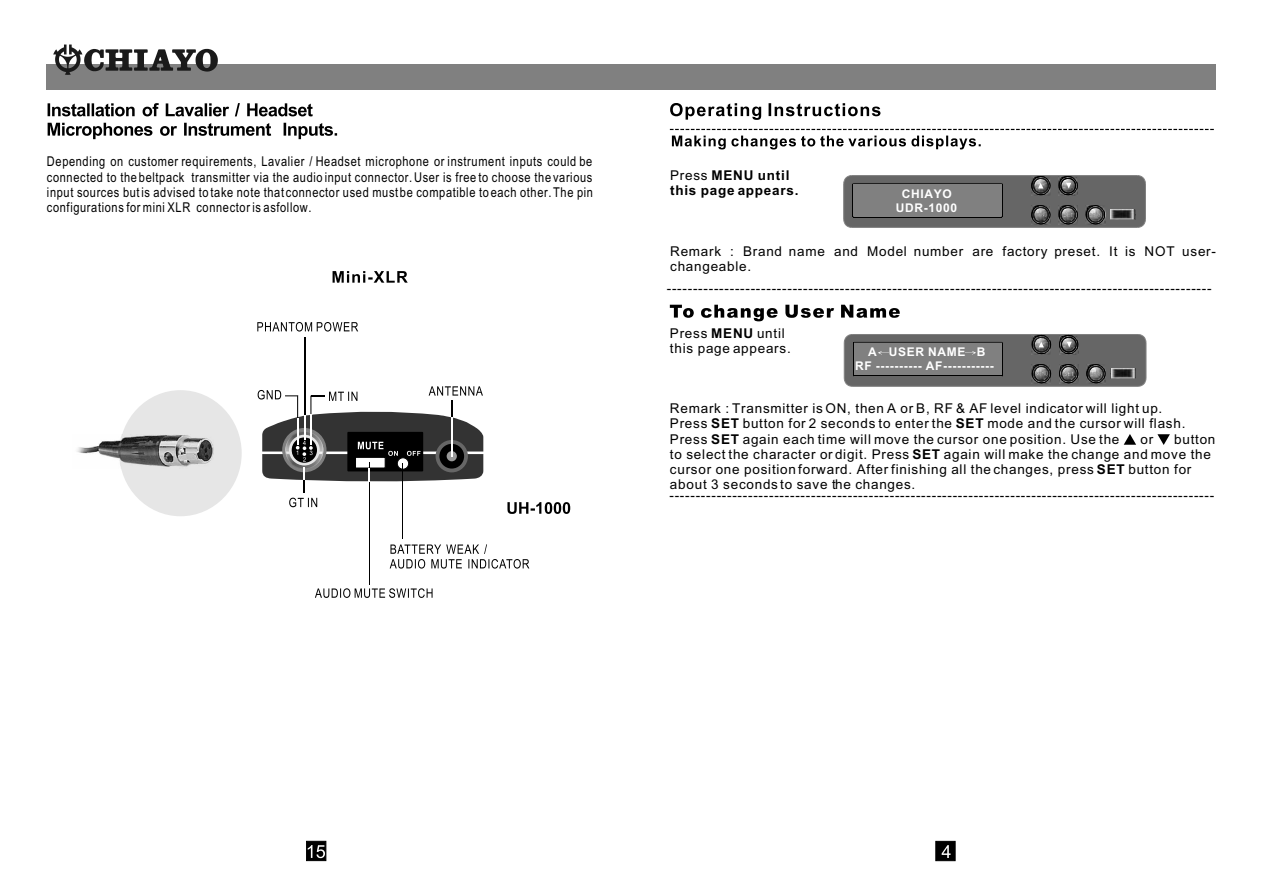
<style>
.page{position:relative;width:1263px;height:894px;background:#fff}
.page>*{position:absolute;margin:0;border:0;box-sizing:border-box;transform-origin:0 0}
.t1{font:13.5px/15.1px "Arial";letter-spacing:.055em;color:#000}
.t2{font:13.5px/15.3px "Arial Narrow";letter-spacing:.045em;color:#000;text-align:justify}
.t3{font:700 13.5px/15.1px "Arial";letter-spacing:.055em;color:#000}
.t4{font:700 12px/13.4px "Arial";letter-spacing:.055em;color:#fff;text-align:center}
.s1{font-weight:400}
.s2{font-weight:700}
</style>
<div class="page">
<div style="left:46px;top:64px;width:1170px;height:25px;background:#808080"></div>
<svg style="left:53px;top:45px;width:165px;height:30px"></svg>
<div style="left:306px;top:841px;width:20px;height:20px;background:#000;border:1px solid #000"></div>
<svg style="left:308px;top:845px;width:17px;height:13px"></svg>
<div style="left:936px;top:841px;width:19px;height:20px;background:#000;border:1px solid #000"></div>
<svg style="left:942px;top:845px;width:9px;height:13px"></svg>
<svg style="left:843px;top:175px;width:303px;height:53px;background:#6c6c6c"></svg>
<svg style="left:670px;top:103px;width:210px;height:17px"></svg>
<svg style="left:1124px;top:434px;width:12px;height:11px"></svg>
<svg style="left:1157px;top:434px;width:13px;height:11px"></svg>
<svg style="left:844px;top:334px;width:303px;height:53px;background:#6c6c6c"></svg>
<svg style="left:672px;top:136px;width:309px;height:13px"></svg>
<svg style="left:670px;top:129px;width:544px;height:1px"></svg>
<svg style="left:670px;top:305px;width:230px;height:16px"></svg>
<div style="left:119px;top:390px;width:123px;height:126px;background:#e6e6e6;border-radius:50%"></div>
<svg style="left:48px;top:103px;width:289px;height:36px"></svg>
<svg style="left:333px;top:271px;width:75px;height:12px"></svg>
<svg style="left:257px;top:322px;width:101px;height:10px"></svg>
<hr style="left:304px;top:338px;width:1px;height:101px;background:#000">
<hr style="left:403px;top:463px;width:1px;height:76px;background:#000">
<hr style="left:369px;top:462px;width:1px;height:122px;background:#000">
<svg style="left:258px;top:386px;width:225px;height:121px"></svg>
<svg style="left:390px;top:544px;width:139px;height:25px"></svg>
<svg style="left:315px;top:588px;width:118px;height:10px"></svg>
<img style="left:77px;top:435px;width:136px;height:32px">
<svg style="left:507px;top:502px;width:63px;height:12px"></svg>
<p class="t2" style="left:47px;top:155px;width:548px">Depending on customer requirements, Lavalier / Headset microphone or instrument inputs could be connected to the beltpack transmitter via the audio input connector. User is free to choose the various input sources but is advised to take note that connector used must be compatible to each other. The pin configurations for mini XLR connector is as follow.</p>
<p class="t3" style="left:670px;top:169px;width:130px"><span class="s1">Press</span> MENU until this page appears.</p>
<p class="t4" style="left:896px;top:188px;width:63px">CHIAYO<br>UDR-1000</p>
<p class="t1" style="left:670px;top:245px;width:547px">Remark : Brand name and Model number are factory preset. It is NOT user&shy;changeable.</p>
<p class="t1" style="left:667px;top:282px;width:546px">--------------------------------------------------------------------------------------------------------</p>
<p class="t1" style="left:670px;top:327px;width:122px">Press <span class="s2">MENU</span> until this page appears.</p>
<p class="t4" style="left:855px;top:347px;width:140px">A USER NAME B<br>RF ---------- AF-----------</p>
<p class="t1" style="left:670px;top:402px;width:517px">Remark : Transmitter is ON, then A or B, RF &amp; AF level indicator will light up.<br>Press <span class="s2">SET</span> button for 2 seconds to enter the <span class="s2">SET</span> mode and the cursor will flash.<br>Press <span class="s2">SET</span> again each time will move the cursor one position. Use the</p>
<p class="t1" style="left:670px;top:432px;width:547px;text-indent:504px">button to select the character or digit. Press <span class="s2">SET</span> again will make the change and move the cursor one position forward. After finishing all the changes, press <span class="s2">SET</span> button for about 3 seconds to save the changes.</p>
<p class="t1" style="left:1140px;top:432px;width:14px">or</p>
<p class="t1" style="left:669px;top:489px;width:546px">--------------------------------------------------------------------------------------------------------</p>
</div>
